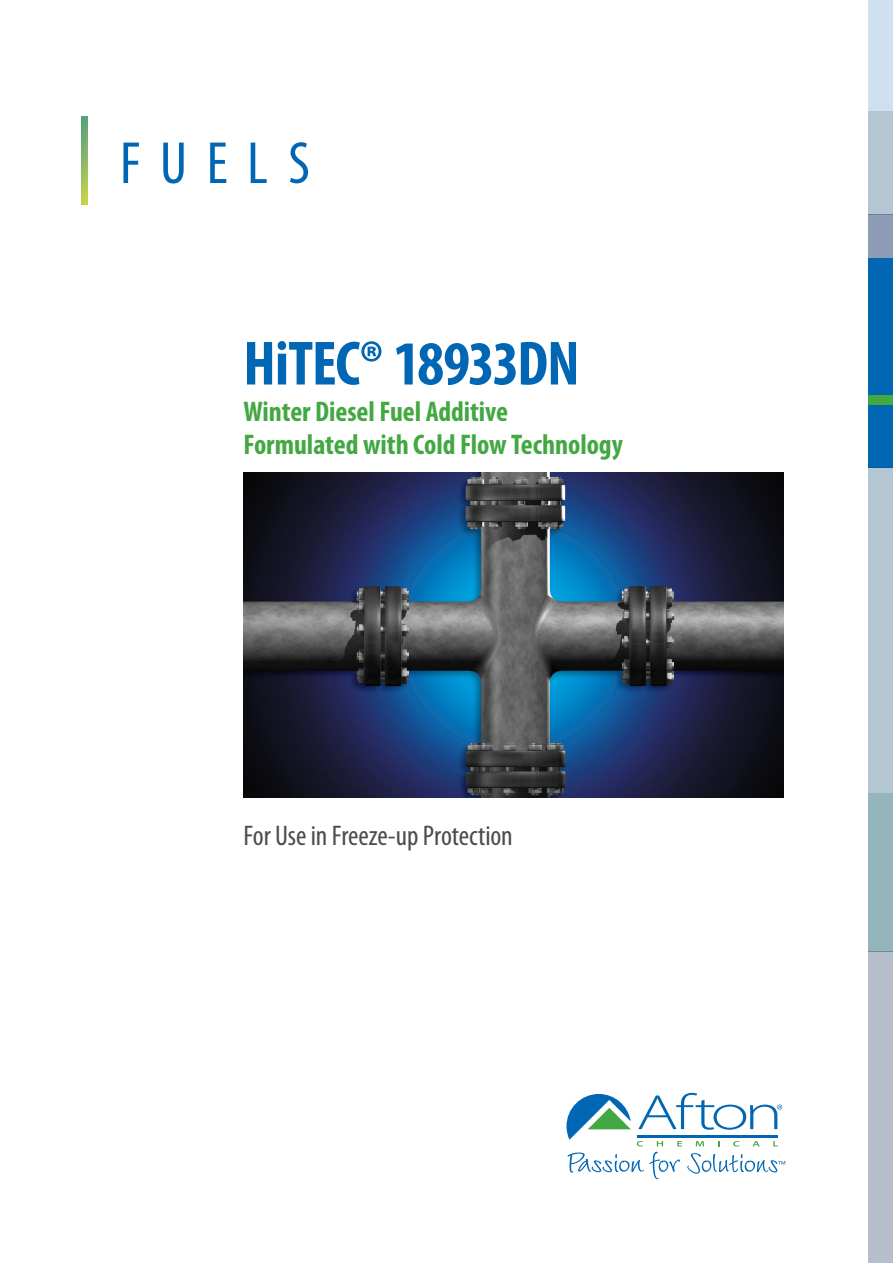
<style>
.page{position:relative;width:893px;height:1263px;background:#fff}
.page>*{position:absolute;margin:0;border:0;box-sizing:border-box;transform-origin:0 0}
.t1{font:700 condensed 63px "Myriad Pro";letter-spacing:-.02em;color:#0166b3}
.t2{font:condensed 60px "Myriad Pro";letter-spacing:.32em;color:#0166b3}
.t3{font:700 condensed 28.5px "Myriad Pro";color:#43a842}
.t4{font:condensed 28.5px "Myriad Pro";letter-spacing:-.005em;color:#4b4c4d}
</style>
<div class="page">
<div style="left:868px;top:0;width:25px;height:111px;background:#cfe1f1"></div>
<div style="left:868px;top:111px;width:25px;height:103px;background:#b5c6d3"></div>
<div style="left:868px;top:214px;width:25px;height:44px;background:#8f9cb8"></div>
<div style="left:868px;top:258px;width:25px;height:210px;background:#0166b3"></div>
<div style="left:868px;top:395px;width:25px;height:10px;background:#43a842"></div>
<div style="left:868px;top:468px;width:25px;height:325px;background:#b5c6d3"></div>
<div style="left:868px;top:793px;width:25px;height:158px;background:#95b5bc"></div>
<div style="left:868px;top:951px;width:25px;height:312px;background:#b6bfc9"></div>
<img style="left:81px;top:117px;width:6px;height:87px">
<img style="left:243px;top:472px;width:540px;height:326px">
<hr style="left:637px;top:1135px;width:140px;height:2px;background:#0166b3">
<svg style="left:637px;top:1141px;width:6px;height:5px"></svg>
<svg style="left:657px;top:1141px;width:6px;height:5px"></svg>
<svg style="left:677px;top:1141px;width:5px;height:5px"></svg>
<svg style="left:696px;top:1141px;width:8px;height:5px"></svg>
<svg style="left:733px;top:1141px;width:6px;height:5px"></svg>
<svg style="left:753px;top:1141px;width:7px;height:5px"></svg>
<svg style="left:773px;top:1141px;width:5px;height:5px"></svg>
<svg style="left:566px;top:1094px;width:65px;height:46px"></svg>
<svg style="left:638px;top:1093px;width:144px;height:37px"></svg>
<svg style="left:568px;top:1152px;width:112px;height:27px"></svg>
<svg style="left:687px;top:1153px;width:98px;height:21px"></svg>
<p class="t2" style="left:120px;top:127px;width:192px">FUELS</p>
<p class="t1" style="left:243px;top:324px;width:338px">HiTEC® 18933DN</p>
<p class="t3" style="left:243px;top:393px;width:266px">Winter Diesel Fuel Additive</p>
<p class="t3" style="left:243px;top:426px;width:381px">Formulated with Cold Flow Technology</p>
<p class="t4" style="left:243px;top:818px;width:271px">For Use in Freeze-up Protection</p>
</div>
